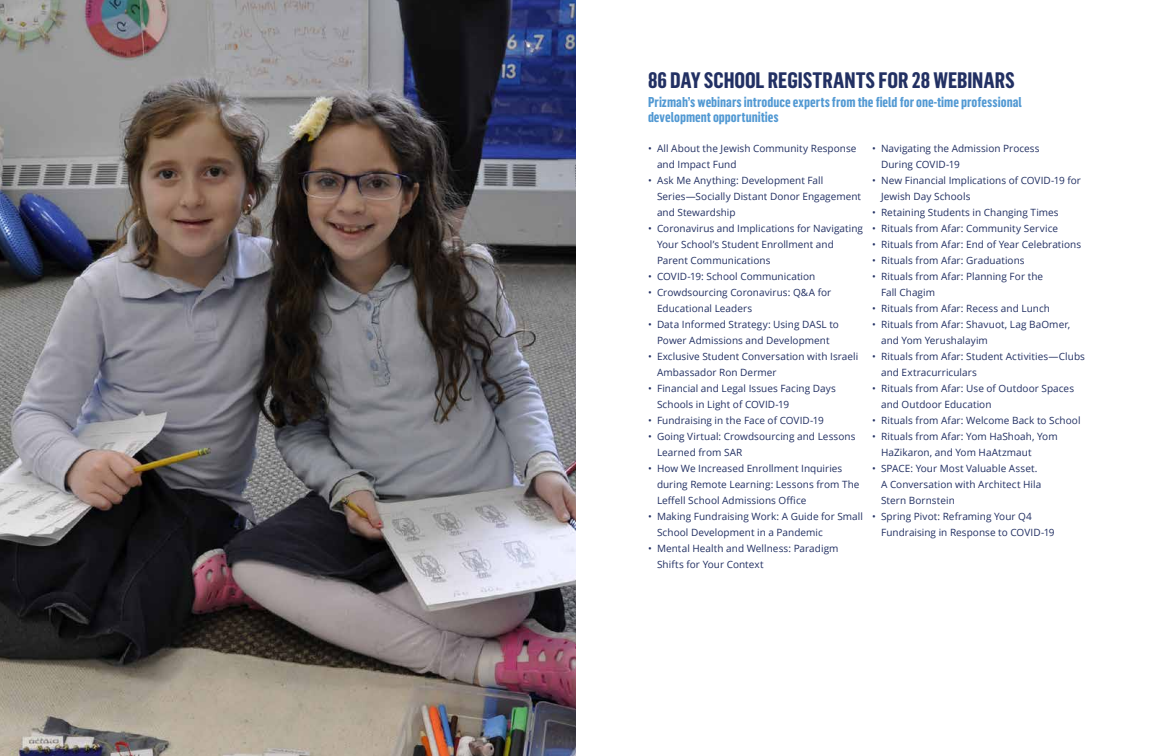
<style>
.page{position:relative;width:1152px;height:756px;background:#fff}
.page>*{position:absolute;margin:0;border:0;box-sizing:border-box;transform-origin:0 0}
.t1{font:700 22px "Flama Condensed";color:#223063}
.t2{font:700 14px/15px "Flama Condensed";color:#5299d3}
.t3{font:10px/16px "Open Sans";letter-spacing:.005em;color:#223063}
</style>
<div class="page">
<img style="left:0;top:0;width:576px;height:756px">
<h1 class="t1" style="left:648px;top:66px;width:368px">86 DAY SCHOOL REGISTRANTS FOR 28 WEBINARS</h1>
<h2 class="t2" style="left:648px;top:94px;width:375px">Prizmah’s webinars introduce experts from the field for one-time professional development opportunities</h2>
<p class="t3" style="left:657px;top:140px;width:201px;text-indent:-9px">• All About the Jewish Community Response and Impact Fund</p>
<p class="t3" style="left:657px;top:172px;width:206px;text-indent:-9px">• Ask Me Anything: Development Fall<br>Series—Socially Distant Donor Engagement and Stewardship</p>
<p class="t3" style="left:657px;top:220px;width:208px;text-indent:-9px">• Coronavirus and Implications for Navigating<br>Your School’s Student Enrollment and<br>Parent Communications</p>
<p class="t3" style="left:648px;top:268px;width:169px">• COVID-19: School Communication</p>
<p class="t3" style="left:657px;top:284px;width:176px;text-indent:-9px">• Crowdsourcing Coronavirus: Q&amp;A for<br>Educational Leaders</p>
<p class="t3" style="left:648px;top:316px;width:192px;text-align:center">• Data Informed Strategy: Using DASL to<br>Power Admissions and Development</p>
<p class="t3" style="left:657px;top:348px;width:203px;text-indent:-9px">• Exclusive Student Conversation with Israeli<br>Ambassador Ron Dermer</p>
<p class="t3" style="left:657px;top:380px;width:180px;text-indent:-9px">• Financial and Legal Issues Facing Days<br>Schools in Light of COVID-19</p>
<p class="t3" style="left:648px;top:412px;width:177px">• Fundraising in the Face of COVID-19</p>
<p class="t3" style="left:657px;top:428px;width:200px;text-indent:-9px">• Going Virtual: Crowdsourcing and Lessons<br>Learned from SAR</p>
<p class="t3" style="left:657px;top:460px;width:204px;text-indent:-9px">• How We Increased Enrollment Inquiries during Remote Learning: Lessons from The<br>Leffell School Admissions Office</p>
<p class="t3" style="left:657px;top:508px;width:207px;text-indent:-9px">• Making Fundraising Work: A Guide for Small<br>School Development in a Pandemic</p>
<p class="t3" style="left:657px;top:540px;width:183px;text-indent:-9px">• Mental Health and Wellness: Paradigm<br>Shifts for Your Context</p>
<p class="t3" style="left:881px;top:140px;width:160px;text-indent:-9px">• Navigating the Admission Process<br>During COVID-19</p>
<p class="t3" style="left:881px;top:172px;width:201px;text-indent:-9px">• New Financial Implications of COVID-19 for<br>Jewish Day Schools</p>
<p class="t3" style="left:872px;top:204px;width:188px">• Retaining Students in Changing Times</p>
<p class="t3" style="left:872px;top:220px;width:187px">• Rituals from Afar: Community Service</p>
<p class="t3" style="left:872px;top:236px;width:211px">• Rituals from Afar: End of Year Celebrations</p>
<p class="t3" style="left:872px;top:252px;width:154px">• Rituals from Afar: Graduations</p>
<p class="t3" style="left:881px;top:268px;width:164px;text-indent:-9px">• Rituals from Afar: Planning For the<br>Fall Chagim</p>
<p class="t3" style="left:872px;top:300px;width:179px">• Rituals from Afar: Recess and Lunch</p>
<p class="t3" style="left:881px;top:316px;width:191px;text-indent:-9px">• Rituals from Afar: Shavuot, Lag BaOmer, and Yom Yerushalayim</p>
<p class="t3" style="left:881px;top:348px;width:205px;text-indent:-9px">• Rituals from Afar: Student Activities—Clubs and Extracurriculars</p>
<p class="t3" style="left:881px;top:380px;width:195px;text-indent:-9px">• Rituals from Afar: Use of Outdoor Spaces and Outdoor Education</p>
<p class="t3" style="left:872px;top:412px;width:210px">• Rituals from Afar: Welcome Back to School</p>
<p class="t3" style="left:881px;top:428px;width:178px;text-indent:-9px">• Rituals from Afar: Yom HaShoah, Yom<br>HaZikaron, and Yom HaAtzmaut</p>
<p class="t3" style="left:881px;top:460px;width:162px;text-indent:-9px">• SPACE: Your Most Valuable Asset.<br>A Conversation with Architect Hila<br>Stern Bornstein</p>
<p class="t3" style="left:881px;top:508px;width:175px;text-indent:-9px">• Spring Pivot: Reframing Your Q4<br>Fundraising in Response to COVID-19</p>
</div>
